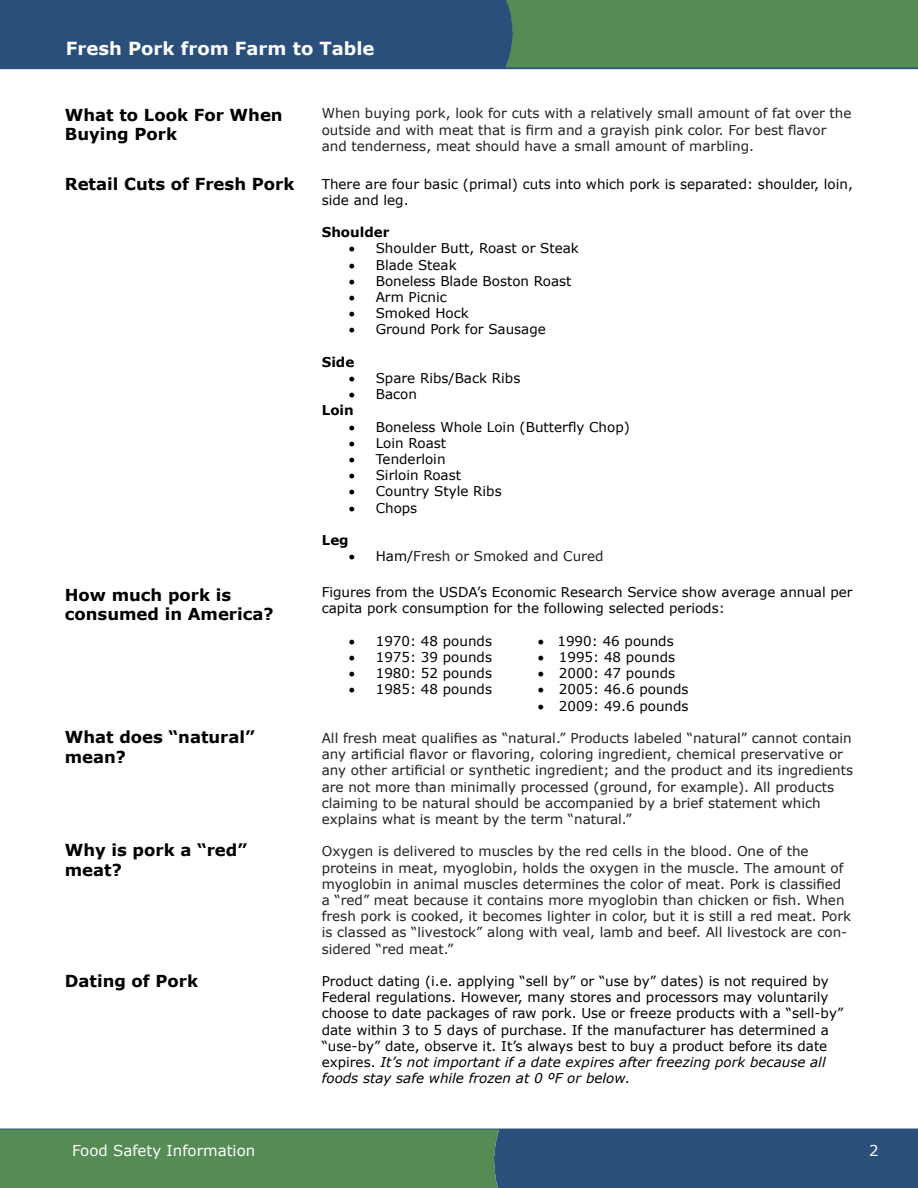
<style>
.page{position:relative;width:918px;height:1188px;background:#fff}
.page>*{position:absolute;margin:0;border:0;box-sizing:border-box;transform-origin:0 0}
.t1{font:700 18px "Verdana";color:#fff}
.Plain_Text{font:700 16.5px/19.8px "Verdana";color:#000}
.t2{font:15px "Verdana";color:#fff}
.t3{font:13.5px/16.2px "Verdana";color:#231f20}
.Plain_Text-2{font:13.5px/16.2px "Verdana";color:#000}
.t4{font:700 13.5px "Verdana";color:#000}
.s1{color:#000}
.s2{font-style:italic}
</style>
<div class="page">
<div style="left:0;top:0;width:918px;height:69px;background:#2a4f7a"></div>
<div style="left:505px;top:0;width:413px;height:68px;background:#558c55"></div>
<div style="left:499px;top:1129px;width:419px;height:59px;background:#2a4f7a"></div>
<div style="left:0;top:1129px;width:499px;height:59px;background:#558c55"></div>
<p class="t1" style="left:66px;top:37px;width:310px">Fresh Pork from Farm to Table</p>
<p class="Plain_Text" style="left:65px;top:104px;width:219px">What to Look For When<br>Buying Pork</p>
<p class="Plain_Text" style="left:65px;top:173px;width:231px">Retail Cuts of Fresh Pork</p>
<p class="Plain_Text" style="left:65px;top:584px;width:210px">How much pork is consumed in America?</p>
<p class="Plain_Text" style="left:65px;top:727px;width:192px">What does “natural” mean?</p>
<p class="Plain_Text" style="left:65px;top:840px;width:184px">Why is pork a “red” meat?</p>
<p class="Plain_Text" style="left:65px;top:971px;width:135px">Dating of Pork</p>
<p class="t3" style="left:322px;top:105px;width:531px">When buying pork, look for cuts with a relatively small amount of fat over the outside and with meat that is firm and a grayish pink color. For best flavor and tenderness, meat should have a small amount of marbling.</p>
<p class="Plain_Text-2" style="left:322px;top:175px;width:533px">There are four basic (primal) cuts into which pork is separated: shoulder, loin, side and leg.</p>
<p class="t4" style="left:322px;top:224px;width:69px">Shoulder</p>
<p class="Plain_Text-2" style="left:349px;top:240px;width:232px">• Shoulder Butt, Roast or Steak</p>
<p class="Plain_Text-2" style="left:349px;top:256px;width:109px">• Blade Steak</p>
<p class="Plain_Text-2" style="left:349px;top:272px;width:224px">• Boneless Blade Boston Roast</p>
<p class="Plain_Text-2" style="left:349px;top:288px;width:100px">• Arm Picnic</p>
<p class="Plain_Text-2" style="left:349px;top:305px;width:121px">• Smoked Hock</p>
<p class="Plain_Text-2" style="left:349px;top:321px;width:199px">• Ground Pork for Sausage</p>
<p class="t4" style="left:322px;top:353px;width:34px">Side</p>
<p class="Plain_Text-2" style="left:349px;top:369px;width:173px">• Spare Ribs/Back Ribs</p>
<p class="Plain_Text-2" style="left:349px;top:386px;width:70px">• Bacon</p>
<p class="t4" style="left:322px;top:402px;width:34px">Loin</p>
<p class="Plain_Text-2" style="left:349px;top:418px;width:283px">• Boneless Whole Loin (Butterfly Chop)</p>
<p class="Plain_Text-2" style="left:349px;top:434px;width:99px">• Loin Roast</p>
<p class="Plain_Text-2" style="left:349px;top:450px;width:98px">• Tenderloin</p>
<p class="Plain_Text-2" style="left:349px;top:467px;width:114px">• Sirloin Roast</p>
<p class="Plain_Text-2" style="left:349px;top:483px;width:155px">• Country Style Ribs</p>
<p class="Plain_Text-2" style="left:349px;top:499px;width:70px">• Chops</p>
<p class="t4" style="left:322px;top:531px;width:28px">Leg</p>
<p class="t3" style="left:349px;top:548px;width:256px"><span class="s1">• Ham/</span>Fresh or Smoked and Cured</p>
<p class="Plain_Text-2" style="left:322px;top:584px;width:533px">Figures from the USDA’s Economic Research Service show average annual per capita pork consumption for the following selected periods:</p>
<p class="Plain_Text-2" style="left:349px;top:632px;width:145px">• 1970: 48 pounds</p>
<p class="Plain_Text-2" style="left:538px;top:632px;width:137px">• 1990: 46 pounds</p>
<p class="Plain_Text-2" style="left:349px;top:648px;width:145px">• 1975: 39 pounds</p>
<p class="Plain_Text-2" style="left:538px;top:648px;width:139px">• 1995: 48 pounds</p>
<p class="Plain_Text-2" style="left:349px;top:665px;width:145px">• 1980: 52 pounds</p>
<p class="Plain_Text-2" style="left:538px;top:665px;width:139px">• 2000: 47 pounds</p>
<p class="Plain_Text-2" style="left:349px;top:681px;width:145px">• 1985: 48 pounds</p>
<p class="Plain_Text-2" style="left:538px;top:681px;width:152px">• 2005: 46.6 pounds</p>
<p class="Plain_Text-2" style="left:538px;top:697px;width:152px">• 2009: 49.6 pounds</p>
<p class="t3" style="left:322px;top:729px;width:533px">All fresh meat qualifies as “natural.” Products labeled “natural” cannot contain any artificial flavor or flavoring, coloring ingredient, chemical preservative or any other artificial or synthetic ingredient; and the product and its ingredients are not more than minimally processed (ground, for example). All products claiming to be natural should be accompanied by a brief statement which explains what is meant by the term “natural.”</p>
<p class="t3" style="left:322px;top:843px;width:531px">Oxygen is delivered to muscles by the red cells in the blood. One of the proteins in meat, myoglobin, holds the oxygen in the muscle. The amount of myoglobin in animal muscles determines the color of meat. Pork is classified a “red” meat because it contains more myoglobin than chicken or fish. When fresh pork is cooked, it becomes lighter in color, but it is still a red meat. Pork is classed as “livestock” along with veal, lamb and beef. All livestock are con&shy;sidered “red meat.”</p>
<p class="Plain_Text-2" style="left:322px;top:972px;width:523px">Product dating (i.e. applying “sell by” or “use by” dates) is not required by Federal regulations. However, many stores and processors may voluntarily choose to date packages of raw pork. Use or freeze products with a “sell-by” date within 3 to 5 days of purchase. If the manufacturer has determined a “use-by” date, observe it. It’s always best to buy a product before its date expires. <span class="s2">It’s not important if a date expires after freezing pork because all foods stay safe while frozen at 0 ºF or below.</span></p>
<p class="t2" style="left:72px;top:1141px;width:185px">Food Safety Information</p>
<p class="t2" style="left:869px;top:1141px;width:11px">2</p>
</div>
